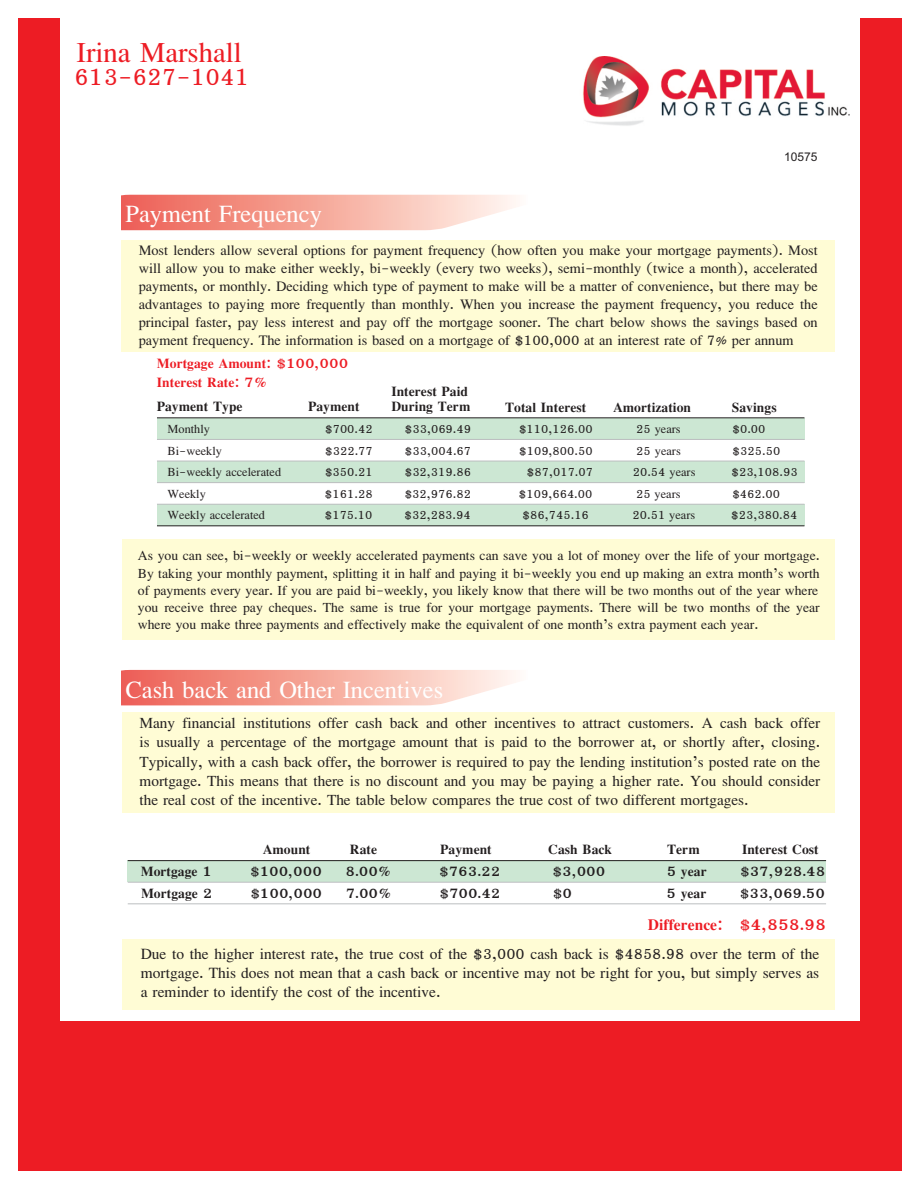
<style>
.page{position:relative;width:918px;height:1188px;background:#fff}
.page>*{position:absolute;margin:0;border:0;box-sizing:border-box;transform-origin:0 0}
.t1{font:42px "Eucrosia UPC";color:#ed1c24}
.t2{font:36px "Eucrosia UPC";color:#fff}
.t3{font:36px "Eucrosia UPC";color:#ed1c24}
.t4{font:24px "Eucrosia UPC Bold";color:#ed1c24}
.t5{font:22.65px/19.5px "Eucrosia UPC";color:#231f20;text-align:justify}
.t6{font:22.35px/19.2px "Eucrosia UPC";color:#231f20;text-align:justify}
.t7{font:21px/18px "Eucrosia UPC";color:#231f20;text-align:justify}
.t8{font:21px/15.8px "Eucrosia UPC Bold";color:#231f20}
.t9{font:21px/18.5px "Eucrosia UPC Bold";color:#ed1c24}
.t10{font:20.1px/17.2px "Eucrosia UPC";color:#231f20;text-align:justify}
.t11{font:18px "Eucrosia UPC";color:#231f20}
.t12{font:12px "Arial";color:#231f20}
</style>
<div class="page">
<div style="left:122px;top:939px;width:713px;height:70px;background:#fffcd5"></div>
<div style="left:122px;top:712px;width:713px;height:101px;background:#fffcd5"></div>
<div style="left:122px;top:540px;width:713px;height:100px;background:#fffcd5"></div>
<div style="left:157px;top:504px;width:647px;height:22px;background:#cce7d3"></div>
<div style="left:157px;top:461px;width:647px;height:22px;background:#cce7d3"></div>
<div style="left:157px;top:418px;width:647px;height:21px;background:#cce7d3"></div>
<div style="left:121px;top:240px;width:714px;height:112px;background:#fffcd5"></div>
<div style="left:861px;top:18px;width:41px;height:1152px;background:#ed1c24"></div>
<div style="left:18px;top:1021px;width:884px;height:150px;background:#ed1c24"></div>
<svg style="left:121px;top:195px;width:395px;height:35px;background:#f5aa9f"></svg>
<hr style="left:157px;top:418px;width:647px;height:1px;background:#231f20">
<hr style="left:157px;top:439px;width:647px;height:1px;background:#bcbec0">
<hr style="left:157px;top:461px;width:647px;height:1px;background:#bcbec0">
<hr style="left:157px;top:482px;width:647px;height:1px;background:#bcbec0">
<hr style="left:157px;top:504px;width:647px;height:1px;background:#bcbec0">
<hr style="left:157px;top:526px;width:647px;height:1px;background:#231f20">
<svg style="left:121px;top:670px;width:395px;height:35px;background:#f5aa9f"></svg>
<div style="left:18px;top:18px;width:41px;height:1152px;background:#ed1c24"></div>
<div style="left:128px;top:861px;width:698px;height:21px;background:#cce7d3"></div>
<hr style="left:128px;top:860px;width:698px;height:1px;background:#231f20">
<hr style="left:128px;top:882px;width:698px;height:1px;background:#bcbec0">
<hr style="left:128px;top:904px;width:698px;height:1px;background:#bcbec0">
<img style="left:583px;top:57px;width:267px;height:69px">
<h1 class="t1" style="left:77px;top:27px;width:167px">Irina Marshall</h1>
<h2 class="t3" style="left:74px;top:55px;width:177px">613-627-1041</h2>
<p class="t12" style="left:784px;top:152px;width:35px">10575</p>
<h2 class="t2" style="left:126px;top:192px;width:198px">Payment Frequency</h2>
<p class="t7" style="left:139px;top:240px;width:681px">Most lenders allow several options for payment frequency (how often you make your mortgage payments). Most will allow you to make either weekly, bi-weekly (every two weeks), semi-monthly (twice a month), accelerated payments, or monthly. Deciding which type of payment to make will be a matter of convenience, but there may be advantages to paying more frequently than monthly. When you increase the payment frequency, you reduce the principal faster, pay less interest and pay off the mortgage sooner. The chart below shows the savings based on payment frequency. The information is based on a mortgage of $100,000 at an interest rate of 7% per annum</p>
<p class="t9" style="left:157px;top:353px;width:193px">Mortgage Amount: $100,000<br>Interest Rate: 7%</p>
<p class="t8" style="left:157px;top:398px;width:87px">Payment Type</p>
<p class="t8" style="left:308px;top:398px;width:53px">Payment</p>
<p class="t8" style="left:391px;top:382px;width:81px">Interest Paid<br>During Term</p>
<p class="t8" style="left:505px;top:398px;width:83px">Total Interest</p>
<p class="t8" style="left:613px;top:398px;width:80px">Amortization</p>
<p class="t8" style="left:732px;top:398px;width:46px">Savings</p>
<p class="t11" style="left:168px;top:418px;width:44px">Monthly</p>
<p class="t11" style="left:325px;top:418px;width:50px">$700.42</p>
<p class="t11" style="left:405px;top:418px;width:68px">$33,069.49</p>
<p class="t11" style="left:519px;top:418px;width:75px">$110,126.00</p>
<p class="t11" style="left:636px;top:418px;width:46px">25 years</p>
<p class="t11" style="left:732px;top:418px;width:35px">$0.00</p>
<p class="t11" style="left:168px;top:440px;width:56px">Bi-weekly</p>
<p class="t11" style="left:325px;top:440px;width:50px">$322.77</p>
<p class="t11" style="left:405px;top:440px;width:68px">$33,004.67</p>
<p class="t11" style="left:519px;top:440px;width:75px">$109,800.50</p>
<p class="t11" style="left:636px;top:440px;width:46px">25 years</p>
<p class="t11" style="left:732px;top:440px;width:50px">$325.50</p>
<p class="t11" style="left:168px;top:461px;width:115px">Bi-weekly accelerated</p>
<p class="t11" style="left:325px;top:461px;width:50px">$350.21</p>
<p class="t11" style="left:404px;top:461px;width:68px">$32,319.86</p>
<p class="t11" style="left:527px;top:461px;width:68px">$87,017.07</p>
<p class="t11" style="left:633px;top:461px;width:64px">20.54 years</p>
<p class="t11" style="left:731px;top:461px;width:68px">$23,108.93</p>
<p class="t11" style="left:168px;top:483px;width:40px">Weekly</p>
<p class="t11" style="left:325px;top:483px;width:50px">$161.28</p>
<p class="t11" style="left:404px;top:483px;width:68px">$32,976.82</p>
<p class="t11" style="left:519px;top:483px;width:75px">$109,664.00</p>
<p class="t11" style="left:636px;top:483px;width:46px">25 years</p>
<p class="t11" style="left:732px;top:483px;width:50px">$462.00</p>
<p class="t11" style="left:168px;top:504px;width:99px">Weekly accelerated</p>
<p class="t11" style="left:324px;top:504px;width:50px">$175.10</p>
<p class="t11" style="left:404px;top:504px;width:68px">$32,283.94</p>
<p class="t11" style="left:522px;top:504px;width:68px">$86,745.16</p>
<p class="t11" style="left:633px;top:504px;width:64px">20.51 years</p>
<p class="t11" style="left:731px;top:504px;width:68px">$23,380.84</p>
<p class="t10" style="left:138px;top:546px;width:683px">As you can see, bi-weekly or weekly accelerated payments can save you a lot of money over the life of your mortgage.<br>By taking your monthly payment, splitting it in half and paying it bi-weekly you end up making an extra month’s worth of payments every year. If you are paid bi-weekly, you likely know that there will be two months out of the year where you receive three pay cheques. The same is true for your mortgage payments. There will be two months of the year where you make three payments and effectively make the equivalent of one month’s extra payment each year.</p>
<h2 class="t2" style="left:126px;top:667px;width:319px">Cash back and Other Incentives</h2>
<p class="t6" style="left:140px;top:712px;width:682px">Many financial institutions offer cash back and other incentives to attract customers. A cash back offer is usually a percentage of the mortgage amount that is paid to the borrower at, or shortly after, closing.<br>Typically, with a cash back offer, the borrower is required to pay the lending institution’s posted rate on the mortgage. This means that there is no discount and you may be paying a higher rate. You should consider the real cost of the incentive. The table below compares the true cost of two different mortgages.</p>
<p class="t8" style="left:263px;top:840px;width:49px">Amount</p>
<p class="t8" style="left:350px;top:840px;width:29px">Rate</p>
<p class="t8" style="left:440px;top:841px;width:53px">Payment</p>
<p class="t8" style="left:548px;top:841px;width:65px">Cash Back</p>
<p class="t8" style="left:667px;top:841px;width:34px">Term</p>
<p class="t8" style="left:742px;top:840px;width:78px">Interest Cost</p>
<p class="t8" style="left:141px;top:862px;width:73px">Mortgage 1</p>
<p class="t8" style="left:250px;top:862px;width:143px">$100,000 8.00%</p>
<p class="t8" style="left:439px;top:862px;width:63px">$763.22</p>
<p class="t8" style="left:552px;top:862px;width:55px">$3,000</p>
<p class="t8" style="left:667px;top:862px;width:42px">5 year</p>
<p class="t8" style="left:740px;top:862px;width:87px">$37,928.48</p>
<p class="t8" style="left:141px;top:884px;width:73px">Mortgage 2</p>
<p class="t8" style="left:250px;top:884px;width:143px">$100,000 7.00%</p>
<p class="t8" style="left:439px;top:884px;width:63px">$700.42</p>
<p class="t8" style="left:552px;top:884px;width:21px">$0</p>
<p class="t8" style="left:666px;top:884px;width:42px">5 year</p>
<p class="t8" style="left:740px;top:884px;width:87px">$33,069.50</p>
<p class="t4" style="left:648px;top:910px;width:180px">Difference: $4,858.98</p>
<p class="t5" style="left:141px;top:942px;width:680px">Due to the higher interest rate, the true cost of the $3,000 cash back is $4858.98 over the term of the mortgage. This does not mean that a cash back or incentive may not be right for you, but simply serves as a reminder to identify the cost of the incentive.</p>
</div>
